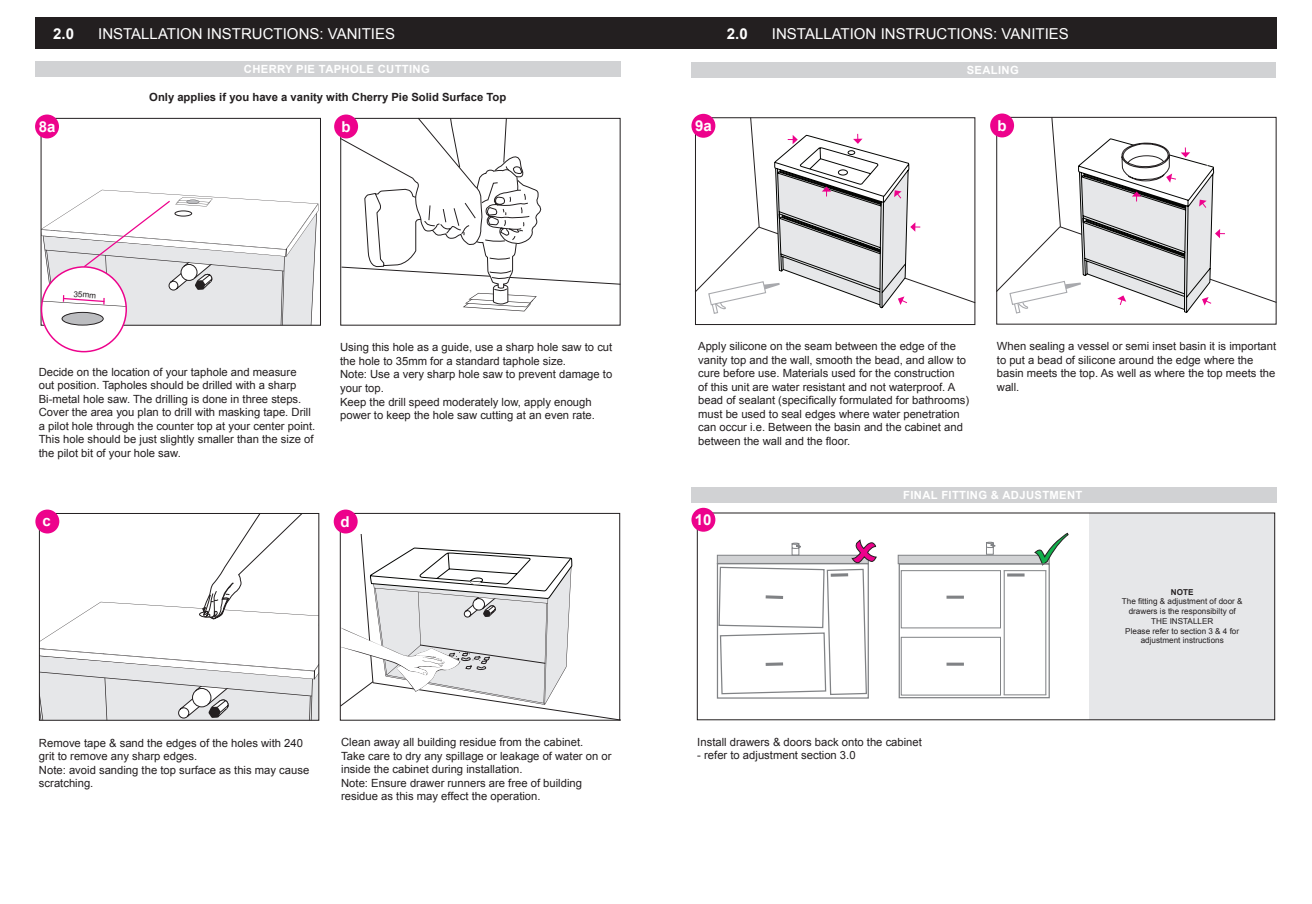
<style>
.page{position:relative;width:1312px;height:904px;background:#fff}
.page>*{position:absolute;margin:0;border:0;box-sizing:border-box;transform-origin:0 0}
.t1{font:15px "Arial";color:#fff}
.t2{font:700 15px "Arial";color:#fff}
.t3{font:11.25px/13.5px "Arial";color:#231f20}
.t4{font:700 11.25px "Arial";color:#231f20}
.t5{font:700 11.25px "Arial";letter-spacing:.03em;color:#fff}
.t6{font:8.12px/9.8px "Arial";color:#231f20;text-align:center}
.t7{font:700 8.12px "Arial";color:#231f20}
.s1{font-weight:700}
</style>
<div class="page">
<div style="left:35px;top:17px;width:1241px;height:32px;background:#231f20"></div>
<div style="left:1089px;top:512px;width:185px;height:207px;background:#e6e7e9"></div>
<div style="left:691px;top:508px;width:24px;height:23px;background:#ed028c;border-radius:50%"></div>
<div style="left:691px;top:486px;width:585px;height:16px;background:#d1d2d4"></div>
<div style="left:897px;top:554px;width:152px;height:10px;background:#d1d2d4;border:1px solid #808285"></div>
<hr style="left:946px;top:595px;width:17px;height:3px;background:#808285">
<hr style="left:946px;top:662px;width:17px;height:3px;background:#808285">
<hr style="left:1003px;top:570px;width:1px;height:125px;background:#808285">
<hr style="left:1006px;top:573px;width:18px;height:3px;background:#808285">
<hr style="left:1045px;top:570px;width:1px;height:125px;background:#808285">
<div style="left:716px;top:563px;width:152px;height:135px;border:1px solid #808285"></div>
<svg style="left:985px;top:541px;width:10px;height:14px"></svg>
<svg style="left:717px;top:540px;width:159px;height:155px"></svg>
<svg style="left:1034px;top:533px;width:34px;height:36px"></svg>
<div style="left:900px;top:637px;width:100px;height:58px;border:1px solid #808285"></div>
<div style="left:900px;top:570px;width:100px;height:58px;border:1px solid #808285"></div>
<div style="left:898px;top:563px;width:151px;height:135px;border:1px solid #808285"></div>
<hr style="left:1003px;top:570px;width:42px;height:1px;background:#808285">
<hr style="left:1003px;top:694px;width:42px;height:1px;background:#808285">
<svg style="left:691px;top:114px;width:24px;height:24px"></svg>
<div style="left:691px;top:62px;width:584px;height:16px;background:#d1d2d4"></div>
<svg style="left:694px;top:117px;width:281px;height:197px"></svg>
<svg style="left:989px;top:113px;width:24px;height:24px"></svg>
<svg style="left:995px;top:116px;width:281px;height:198px"></svg>
<div style="left:35px;top:61px;width:585px;height:16px;background:#d1d2d4"></div>
<div style="left:35px;top:114px;width:24px;height:24px;background:#ed028c;border-radius:50%"></div>
<svg style="left:334px;top:114px;width:24px;height:24px"></svg>
<svg style="left:41px;top:190px;width:277px;height:161px"></svg>
<svg style="left:339px;top:117px;width:281px;height:209px"></svg>
<svg style="left:41px;top:515px;width:276px;height:203px"></svg>
<div style="left:39px;top:513px;width:280px;height:207px;border:1px solid #231f20"></div>
<div style="left:35px;top:509px;width:24px;height:24px;background:#ed028c;border-radius:50%"></div>
<div style="left:333px;top:509px;width:24px;height:24px;background:#ed028c;border-radius:50%"></div>
<svg style="left:339px;top:534px;width:281px;height:187px"></svg>
<div style="left:175px;top:211px;width:17px;height:5px;border:1px solid #231f20;border-radius:50%"></div>
<h1 class="t2" style="left:53px;top:23px;width:22px">2.0</h1>
<h1 class="t1" style="left:98px;top:24px;width:298px">INSTALLATION INSTRUCTIONS: VANITIES</h1>
<h1 class="t1" style="left:771px;top:24px;width:298px">INSTALLATION INSTRUCTIONS: VANITIES</h1>
<h1 class="t2" style="left:53px;top:23px;width:10px">1</h1>
<h1 class="t1" style="left:98px;top:24px;width:144px">SITE PREPARATION</h1>
<h1 class="t1" style="left:726px;top:24px;width:250px"><span class="s1">2.0</span> INSTALLATION I STRUCTIONS</h1>
<p class="t5" style="left:244px;top:61px;width:187px">CHERRY PIE TAPHOLE CUTTING</p>
<p class="t5" style="left:966px;top:63px;width:54px">SEALING</p>
<p class="t4" style="left:149px;top:89px;width:358px">Only applies if you have a vanity with Cherry Pie Solid Surface Top</p>
<h1 class="t2" style="left:39px;top:116px;width:18px">8a</h1>
<h1 class="t2" style="left:341px;top:116px;width:11px">b</h1>
<h1 class="t2" style="left:695px;top:116px;width:18px">9a</h1>
<h1 class="t2" style="left:997px;top:116px;width:11px">b</h1>
<p class="t6" style="left:74px;top:289px;width:24px;rotate:3deg">35mm</p>
<p class="t3" style="left:39px;top:365px;width:278px">Decide on the location of your taphole and measure<br>out position. Tapholes should be drilled with a sharp Bi-metal hole saw. The drilling is done in three steps.<br>Cover the area you plan to drill with masking tape. Drill a pilot hole through the counter top at your center point.<br>This hole should be just slightly smaller than the size of the pilot bit of your hole saw.</p>
<p class="t3" style="left:340px;top:341px;width:274px">Using this hole as a guide, use a sharp hole saw to cut the hole to 35mm for a standard taphole size.<br>Note: Use a very sharp hole saw to prevent damage to your top.<br>Keep the drill speed moderately low, apply enough power to keep the hole saw cutting at an even rate.</p>
<p class="t3" style="left:698px;top:340px;width:272px">Apply silicone on the seam between the edge of the vanity top and the wall, smooth the bead, and allow to cure before use. Materials used for the construction<br>of this unit are water resistant and not waterproof. A bead of sealant (specifically formulated for bathrooms) must be used to seal edges where water penetration can occur i.e. Between the basin and the cabinet and between the wall and the floor.</p>
<p class="t3" style="left:996px;top:340px;width:281px">When sealing a vessel or semi inset basin it is important to put a bead of silicone around the edge where the basin meets the top. As well as where the top meets the wall.</p>
<p class="t5" style="left:903px;top:487px;width:181px">FINAL FITTING &amp; ADJUSTMENT</p>
<h1 class="t2" style="left:43px;top:510px;width:10px">c</h1>
<h1 class="t2" style="left:340px;top:512px;width:11px">d</h1>
<h1 class="t2" style="left:694px;top:510px;width:18px">10</h1>
<p class="t7" style="left:1170px;top:586px;width:24px">NOTE</p>
<p class="t6" style="left:1121px;top:596px;width:122px">The fitting &amp; adjustment of door &amp; drawers is the responsibilty of<br>THE INSTALLER<br>Please refer to section 3 &amp; 4 for adjustment instructions</p>
<p class="t3" style="left:39px;top:736px;width:272px">Remove tape &amp; sand the edges of the holes with 240 grit to remove any sharp edges.<br>Note: avoid sanding the top surface as this may cause scratching.</p>
<p class="t3" style="left:341px;top:735px;width:272px">Clean away all building residue from the cabinet.<br>Take care to dry any spillage or leakage of water on or inside the cabinet during installation.<br>Note: Ensure drawer runners are free of building residue as this may effect the operation.</p>
<p class="t3" style="left:697px;top:735px;width:226px">Install drawers &amp; doors back onto the cabinet</p>
<p class="t3" style="left:697px;top:748px;width:160px">- refer to adjustment section 3.0</p>
</div>
